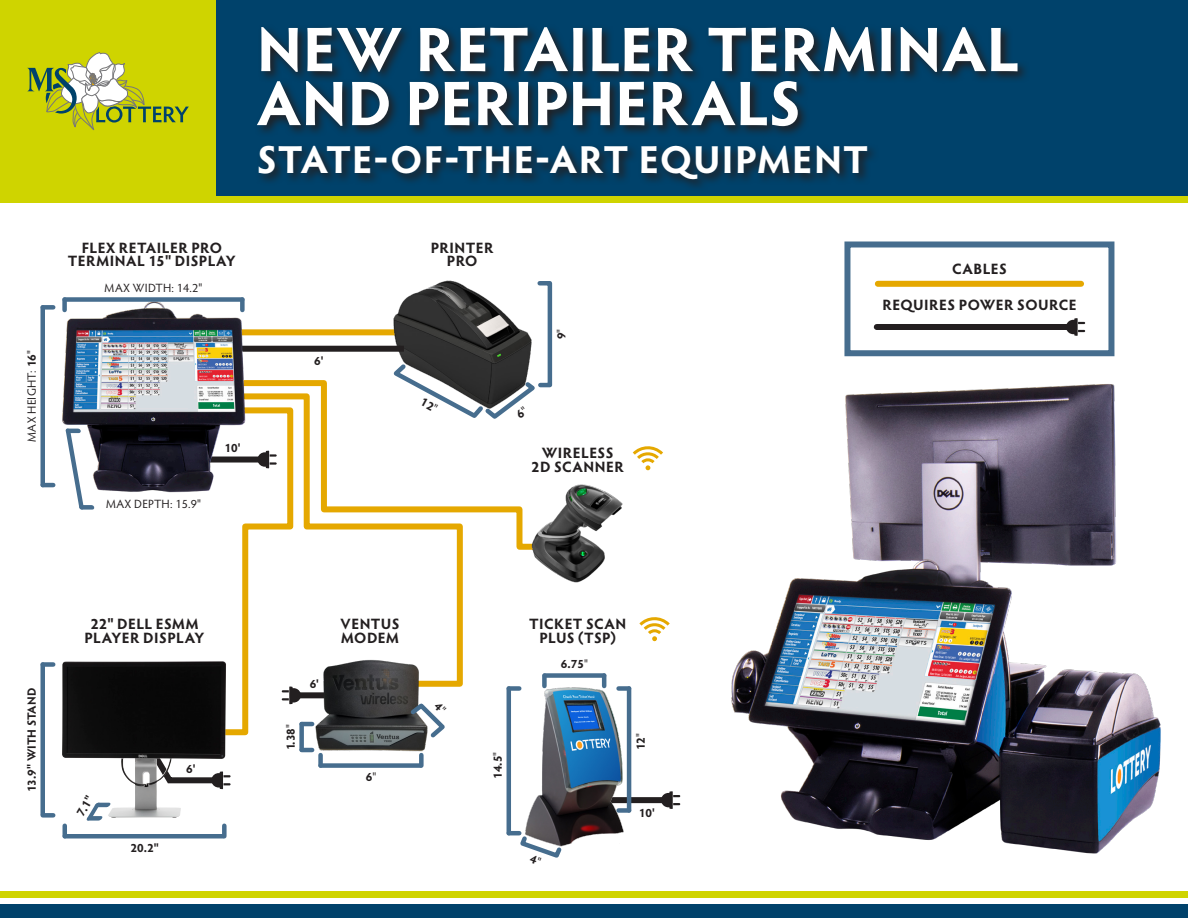
<style>
.page{position:relative;width:1188px;height:918px;background:#fff}
.page>*{position:absolute;margin:0;border:0;box-sizing:border-box;transform-origin:0 0}
.t1{font:700 63px/54px "Hypatia Sans Pro";letter-spacing:.01em;color:#fff}
.t2{font:700 39px "Hypatia Sans Pro";letter-spacing:.025em;color:#fff}
.headers{font:700 15px/13.5px "Hypatia Sans Pro";letter-spacing:.03em;color:#231f20;text-align:center}
.measurements{font:700 12px "Hypatia Sans Pro";letter-spacing:.01em;color:#231f20}
.measurements-2{font:12px "Hypatia Sans Pro";letter-spacing:.03em;color:#231f20}
.s1{font-weight:700}
.s2{font-weight:400}
</style>
<div class="page">
<svg style="left:430px;top:553px;width:33px;height:134px"></svg>
<svg style="left:251px;top:380px;width:278px;height:173px"></svg>
<svg style="left:231px;top:404px;width:65px;height:332px"></svg>
<svg style="left:226px;top:729px;width:5px;height:57px"></svg>
<div style="left:0;top:0;width:1188px;height:196px;background:#00426b"></div>
<svg style="left:259px;top:28px;width:767px;height:159px"></svg>
<div style="left:40px;top:665px;width:5px;height:149px;background:#466d8e"></div>
<div style="left:43px;top:813px;width:10px;height:5px;background:#466d8e"></div>
<div style="left:43px;top:662px;width:10px;height:5px;background:#466d8e"></div>
<div style="left:65px;top:834px;width:158px;height:5px;background:#466d8e"></div>
<div style="left:222px;top:826px;width:5px;height:10px;background:#466d8e"></div>
<hr style="left:63px;top:826px;width:4px;height:10px;background:#466d8e">
<div style="left:0;top:904px;width:1188px;height:14px;background:#00426b"></div>
<svg style="left:633px;top:446px;width:30px;height:24px"></svg>
<img style="left:529px;top:484px;width:94px;height:99px">
<div style="left:0;top:891px;width:1188px;height:7px;background:#cfd400"></div>
<div style="left:0;top:0;width:216px;height:202px;background:#cfd400"></div>
<div style="left:0;top:196px;width:1188px;height:6px;background:#cfd400"></div>
<img style="left:731px;top:384px;width:430px;height:470px">
<svg style="left:660px;top:791px;width:20px;height:18px"></svg>
<div style="left:609px;top:797px;width:54px;height:6px;background:#231f20"></div>
<img style="left:521px;top:685px;width:104px;height:161px">
<hr style="left:627px;top:688px;width:4px;height:122px;background:#466d8e">
<div style="left:619px;top:686px;width:10px;height:5px;background:#466d8e"></div>
<div style="left:619px;top:808px;width:10px;height:5px;background:#466d8e"></div>
<hr style="left:507px;top:688px;width:4px;height:145px;background:#466d8e">
<div style="left:509px;top:686px;width:10px;height:5px;background:#466d8e"></div>
<hr style="left:509px;top:831px;width:10px;height:4px;background:#466d8e">
<div style="left:545px;top:673px;width:59px;height:5px;background:#466d8e"></div>
<div style="left:542px;top:676px;width:5px;height:10px;background:#466d8e"></div>
<hr style="left:602px;top:676px;width:4px;height:10px;background:#466d8e">
<svg style="left:639px;top:617px;width:31px;height:24px"></svg>
<svg style="left:86px;top:818px;width:16px;height:3px"></svg>
<div style="left:89px;top:816px;width:11px;height:5px;background:#466d8e"></div>
<div style="left:844px;top:241px;width:270px;height:115px;border:6px solid #466d8e"></div>
<div style="left:878px;top:281px;width:203px;height:6px;background:#e5a800"></div>
<svg style="left:1066px;top:318px;width:19px;height:18px"></svg>
<div style="left:877px;top:324px;width:191px;height:6px;background:#231f20"></div>
<img style="left:62px;top:661px;width:164px;height:157px">
<svg style="left:27px;top:52px;width:162px;height:78px"></svg>
<svg style="left:282px;top:686px;width:20px;height:18px"></svg>
<div style="left:299px;top:692px;width:34px;height:6px;background:#231f20"></div>
<div style="left:299px;top:724px;width:5px;height:26px;background:#466d8e"></div>
<hr style="left:302px;top:748px;width:10px;height:4px;background:#466d8e">
<hr style="left:302px;top:722px;width:10px;height:4px;background:#466d8e">
<div style="left:321px;top:763px;width:100px;height:5px;background:#466d8e"></div>
<div style="left:419px;top:755px;width:5px;height:11px;background:#466d8e"></div>
<div style="left:318px;top:755px;width:5px;height:11px;background:#466d8e"></div>
<img style="left:313px;top:659px;width:117px;height:95px">
<div style="left:181px;top:329px;width:227px;height:6px;background:#e5a800"></div>
<div style="left:152px;top:346px;width:252px;height:6px;background:#231f20"></div>
<svg style="left:256px;top:451px;width:21px;height:17px"></svg>
<div style="left:205px;top:457px;width:54px;height:6px;background:#231f20"></div>
<img style="left:62px;top:298px;width:189px;height:196px">
<div style="left:40px;top:307px;width:5px;height:178px;background:#466d8e"></div>
<hr style="left:43px;top:483px;width:10px;height:4px;background:#466d8e">
<div style="left:43px;top:305px;width:10px;height:5px;background:#466d8e"></div>
<div style="left:65px;top:297px;width:177px;height:5px;background:#466d8e"></div>
<div style="left:62px;top:300px;width:5px;height:10px;background:#466d8e"></div>
<div style="left:240px;top:300px;width:5px;height:10px;background:#466d8e"></div>
<svg style="left:63px;top:426px;width:24px;height:84px"></svg>
<div style="left:82px;top:505px;width:10px;height:5px;background:#466d8e"></div>
<hr style="left:68px;top:429px;width:11px;height:4px;background:#466d8e">
<svg style="left:517px;top:833px;width:48px;height:25px"></svg>
<svg style="left:407px;top:700px;width:38px;height:42px"></svg>
<svg style="left:388px;top:280px;width:165px;height:142px"></svg>
<p class="measurements-2" style="left:24px;top:442px;width:93px;rotate:-90deg">MAX HEIGHT: <span class="s1">16</span>"</p>
<p class="t1" style="left:257px;top:19px;width:764px">NEW RETAILER TERMINAL<br>AND PERIPHERALS</p>
<p class="t2" style="left:257px;top:132px;width:613px">STATE-OF-THE-ART EQUIPMENT</p>
<p class="headers" style="left:68px;top:240px;width:169px">FLEX RETAILER PRO<br>TERMINAL 15" DISPLAY</p>
<p class="measurements-2" style="left:105px;top:280px;width:99px">MAX WIDTH: 14.2"</p>
<p class="measurements" style="left:314px;top:353px;width:11px">6'</p>
<p class="headers" style="left:431px;top:240px;width:64px">PRINTER<br>PRO</p>
<p class="measurements" style="left:553px;top:339px;width:12px;rotate:-90deg">9<span class="s2">"</span></p>
<p class="headers" style="left:952px;top:261px;width:56px">CABLES</p>
<p class="headers" style="left:882px;top:297px;width:196px">REQUIRES POWER SOURCE</p>
<p class="measurements-2" style="left:106px;top:496px;width:96px">MAX DEPTH: 15.9"</p>
<p class="measurements" style="left:225px;top:439px;width:18px">10'</p>
<p class="headers" style="left:531px;top:445px;width:94px">WIRELESS<br>2D SCANNER</p>
<p class="measurements" style="left:23px;top:792px;width:106px;rotate:-90deg">13.9" WITH STAND</p>
<p class="headers" style="left:84px;top:616px;width:121px">22" DELL ESMM<br>PLAYER DISPLAY</p>
<p class="measurements" style="left:72px;top:811px;width:23px;rotate:-60deg">7.1"</p>
<p class="measurements" style="left:131px;top:839px;width:30px">20.2"</p>
<p class="measurements" style="left:186px;top:760px;width:11px">6'</p>
<p class="measurements" style="left:282px;top:750px;width:27px;rotate:-90deg">1.38<span class="s2">"</span></p>
<p class="measurements" style="left:310px;top:675px;width:11px">6'</p>
<p class="headers" style="left:341px;top:616px;width:60px;text-align:left">VENTUS<br>MODEM</p>
<p class="measurements" style="left:366px;top:768px;width:12px">6<span class="s2">"</span></p>
<p class="measurements" style="left:489px;top:779px;width:29px;rotate:-90deg">14.5<span class="s2">"</span></p>
<p class="headers" style="left:529px;top:616px;width:99px">TICKET SCAN<br>PLUS (TSP)</p>
<p class="measurements" style="left:561px;top:656px;width:29px">6.75<span class="s2">"</span></p>
<p class="measurements" style="left:632px;top:750px;width:19px;rotate:-90deg">12<span class="s2">"</span></p>
<p class="measurements" style="left:639px;top:804px;width:18px">10'</p>
</div>
